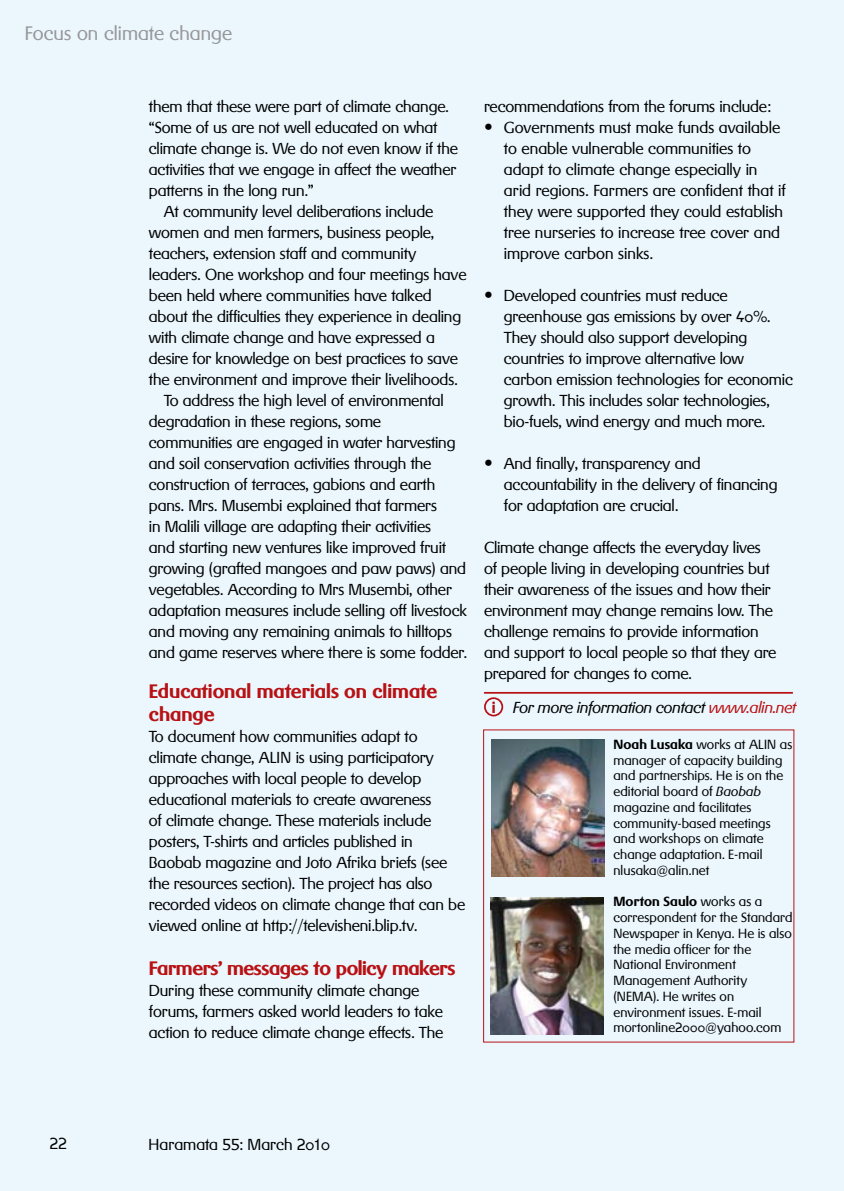
<style>
.page{position:relative;width:844px;height:1191px;background:#fff}
.page>*{position:absolute;margin:0;border:0;box-sizing:border-box;transform-origin:0 0}
.t1{font:500 19.25px/22.8px "Gerstner BQ";letter-spacing:-.01em;color:#b81114}
.t2{font:300 19.25px "Gerstner BQ";letter-spacing:.005em;color:#97979b}
.t3{font:300 15.75px/21px "Gerstner BQ";letter-spacing:-.01em;color:#000}
.t4{font:italic 300 15.75px "Gerstner BQ";letter-spacing:-.015em;color:#000}
.t5{font:300 13.12px/15.8px "Gerstner BQ";letter-spacing:.005em;color:#000}
.s1{font-size:26.25px}
.s2{font-weight:500;font-style:normal;color:#b81114}
.s3{color:#b81114}
.s4{font-weight:500}
.s5{font-style:italic}
</style>
<div class="page">
<div style="left:0;top:0;width:843px;height:1191px;background:#ebf7fd"></div>
<hr style="left:484px;top:692px;width:308px;height:1px;background:#b81114">
<div style="left:484px;top:697px;width:19px;height:19px;border:2px solid #b81114;border-radius:50%"></div>
<img style="left:491px;top:740px;width:113px;height:136px">
<img style="left:490px;top:897px;width:113px;height:137px">
<p class="t2" style="left:25px;top:22px;width:209px">Focus on climate change</p>
<p class="t3" style="left:149px;top:96px;width:301px">them that these were part of climate change.</p>
<p class="t3" style="left:149px;top:117px;width:290px">“Some of us are not well educated on what</p>
<p class="t3" style="left:149px;top:138px;width:310px">climate change is. We do not even know if the</p>
<p class="t3" style="left:149px;top:159px;width:309px">activities that we engage in affect the weather</p>
<p class="t3" style="left:149px;top:180px;width:166px">patterns in the long run.”</p>
<p class="t3" style="left:164px;top:201px;width:271px">At community level deliberations include</p>
<p class="t3" style="left:149px;top:222px;width:287px">women and men farmers, business people,</p>
<p class="t3" style="left:149px;top:243px;width:269px">teachers, extension staff and community</p>
<p class="t3" style="left:149px;top:264px;width:319px">leaders. One workshop and four meetings have</p>
<p class="t3" style="left:149px;top:285px;width:284px">been held where communities have talked</p>
<p class="t3" style="left:149px;top:306px;width:314px">about the difficulties they experience in dealing</p>
<p class="t3" style="left:149px;top:327px;width:287px">with climate change and have expressed a</p>
<p class="t3" style="left:149px;top:348px;width:310px">desire for knowledge on best practices to save</p>
<p class="t3" style="left:149px;top:369px;width:310px">the environment and improve their livelihoods.</p>
<p class="t3" style="left:164px;top:390px;width:281px">To address the high level of environmental</p>
<p class="t3" style="left:149px;top:411px;width:234px">degradation in these regions, some</p>
<p class="t3" style="left:149px;top:432px;width:308px">communities are engaged in water harvesting</p>
<p class="t3" style="left:149px;top:453px;width:284px">and soil conservation activities through the</p>
<p class="t3" style="left:149px;top:474px;width:288px">construction of terraces, gabions and earth</p>
<p class="t3" style="left:149px;top:495px;width:289px">pans. Mrs. Musembi explained that farmers</p>
<p class="t3" style="left:149px;top:516px;width:283px">in Malili village are adapting their activities</p>
<p class="t3" style="left:149px;top:537px;width:298px">and starting new ventures like improved fruit</p>
<p class="t3" style="left:149px;top:558px;width:318px">growing (grafted mangoes and paw paws) and</p>
<p class="t3" style="left:149px;top:579px;width:304px">vegetables. According to Mrs Musembi, other</p>
<p class="t3" style="left:149px;top:600px;width:319px">adaptation measures include selling off livestock</p>
<p class="t3" style="left:149px;top:621px;width:304px">and moving any remaining animals to hilltops</p>
<p class="t3" style="left:149px;top:642px;width:319px">and game reserves where there is some fodder.</p>
<p class="t1" style="left:149px;top:680px;width:290px">Educational materials on climate change</p>
<p class="t3" style="left:149px;top:726px;width:318px">To document how communities adapt to climate change, ALIN is using participatory approaches with local people to develop educational materials to create awareness<br>of climate change. These materials include posters, T-shirts and articles published in Baobab magazine and Joto Afrika briefs (see the resources section). The project has also recorded videos on climate change that can be viewed online at http://televisheni.blip.tv.</p>
<p class="t1" style="left:149px;top:956px;width:308px">Farmers’ messages to policy makers</p>
<p class="t3" style="left:149px;top:979px;width:296px">During these community climate change forums, farmers asked world leaders to take action to reduce climate change effects. The</p>
<p class="t3" style="left:484px;top:96px;width:288px">recommendations from the forums include:</p>
<p class="t3" style="left:504px;top:117px;width:283px;text-indent:-20px"><span class="s1">•</span> Governments must make funds available to enable vulnerable communities to adapt to climate change especially in arid regions. Farmers are confident that if they were supported they could establish tree nurseries to increase tree cover and improve carbon sinks.</p>
<p class="t3" style="left:504px;top:285px;width:290px;text-indent:-20px"><span class="s1">•</span> Developed countries must reduce greenhouse gas emissions by over 40%.<br>They should also support developing countries to improve alternative low carbon emission technologies for economic growth. This includes solar technologies, bio-fuels, wind energy and much more.</p>
<p class="t3" style="left:504px;top:453px;width:275px;text-indent:-20px"><span class="s1">•</span> And finally, transparency and accountability in the delivery of financing for adaptation are crucial.</p>
<p class="t3" style="left:484px;top:537px;width:294px">Climate change affects the everyday lives of people living in developing countries but their awareness of the issues and how their environment may change remains low. The challenge remains to provide information and support to local people so that they are prepared for changes to come.</p>
<p class="t4" style="left:491px;top:698px;width:306px"><span class="s2">i</span> For more information contact <span class="s3">www.alin.net</span></p>
<p class="t5" style="left:613px;top:736px;width:180px"><span class="s4">Noah Lusaka</span> works at ALIN as manager of capacity building and partnerships. He is on the editorial board of <span class="s5">Baobab </span>magazine and facilitates community-based meetings and workshops on climate change adaptation. E-mail nlusaka@alin.net</p>
<p class="t5" style="left:613px;top:894px;width:181px"><span class="s4">Morton Saulo</span> works as a correspondent for the Standard<br>Newspaper in Kenya. He is also the media officer for the<br>National Environment<br>Management Authority (NEMA). He writes on environment issues. E-mail mortonline2000@yahoo.com</p>
<p class="t3" style="left:49px;top:1133px;width:19px">22</p>
<p class="t3" style="left:149px;top:1133px;width:183px">Haramata 55: March 2010</p>
</div>
